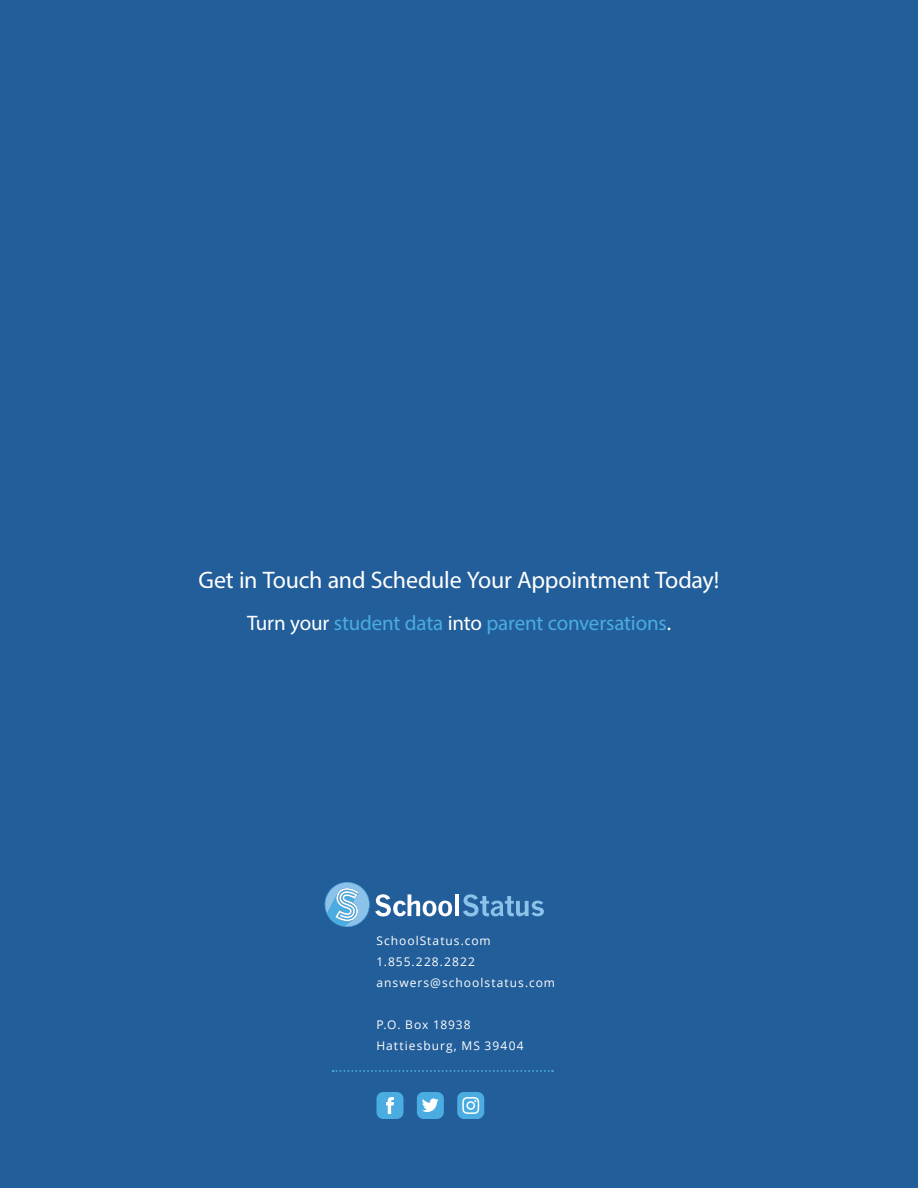
<style>
.page{position:relative;width:918px;height:1188px;background:#225e9a}
.page>*{position:absolute;margin:0;border:0;box-sizing:border-box;transform-origin:0 0}
.t1{font:24px "Myriad Pro";letter-spacing:-.01em;color:#fff}
.t2{font:21px "Myriad Pro";letter-spacing:-.01em;color:#4aace1}
.t3{font:12px/21px "Open Sans";letter-spacing:.085em;color:#fff}
.s1{color:#fff}
</style>
<div class="page">
<hr style="left:456px;top:894px;width:3px;height:22px;background:#fff">
<svg style="left:463px;top:894px;width:81px;height:23px"></svg>
<svg style="left:325px;top:882px;width:127px;height:45px"></svg>
<svg style="left:377px;top:1092px;width:27px;height:27px"></svg>
<svg style="left:417px;top:1092px;width:27px;height:27px"></svg>
<svg style="left:457px;top:1092px;width:27px;height:27px"></svg>
<svg style="left:333px;top:1070px;width:220px;height:2px"></svg>
<h1 class="t1" style="left:199px;top:565px;width:522px">Get in Touch and Schedule Your Appointment Today!</h1>
<h2 class="t2" style="left:247px;top:610px;width:425px"><span class="s1">Turn your</span> student data <span class="s1">into</span> parent conversations<span class="s1">.</span></h2>
<p class="t3" style="left:376px;top:930px;width:180px">SchoolStatus.com<br>1.855.228.2822 answers@schoolstatus.com</p>
<p class="t3" style="left:376px;top:1014px;width:149px">P.O. Box 18938<br>Hattiesburg, MS 39404</p>
</div>
